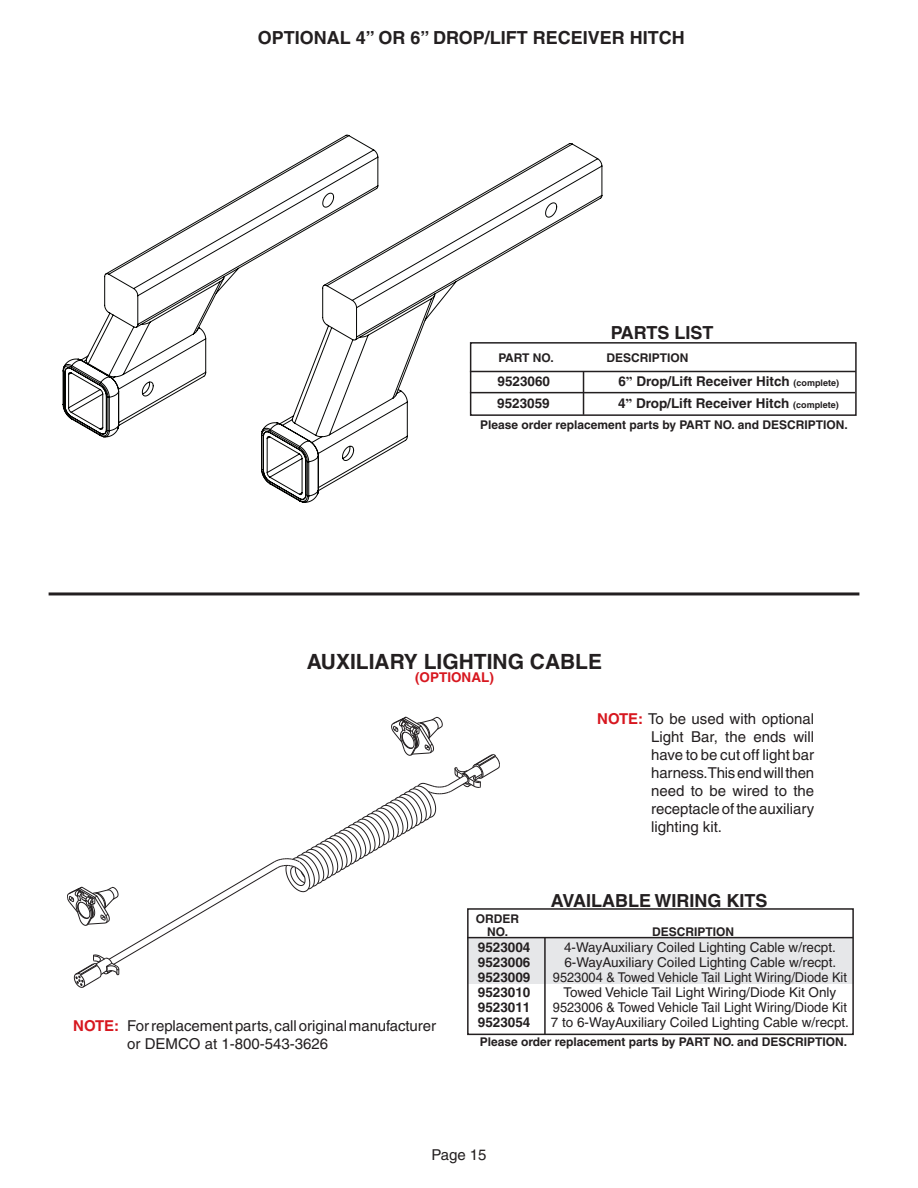
<style>
.page{position:relative;width:918px;height:1188px;background:#fff}
.page>*{position:absolute;margin:0;border:0;box-sizing:border-box;transform-origin:0 0}
.t1{font:700 21px "Helvetica";color:#231f20}
.t2{font:700 18px "Helvetica";color:#231f20}
.t3{font:15px/18px "Helvetica";letter-spacing:-.005em;color:#231f20}
.t4{font:13.5px "Helvetica";color:#231f20}
.t5{font:700 13.5px "Helvetica";color:#231f20}
.t6{font:13.5px "Helvetica";color:#231f20;scale:.95 1}
.t7{font:700 13.5px "Helvetica";color:#d7171f}
.t8{font:700 12px/13.5px "Helvetica";color:#231f20;text-align:center}
.s1{font-family:"Times New Roman"}
.s2{font-size:9px}
.s3{font-weight:700;color:#d7171f}
</style>
<div class="page">
<div style="left:470px;top:342px;width:387px;height:74px;border:2px solid #231f20"></div>
<hr style="left:470px;top:392px;width:385px;height:1px;background:#231f20">
<hr style="left:470px;top:371px;width:386px;height:1px;background:#231f20">
<svg style="left:63px;top:135px;width:300px;height:302px"></svg>
<svg style="left:261px;top:143px;width:342px;height:360px"></svg>
<div style="left:467px;top:938px;width:387px;height:46px;background:#e6e7e9"></div>
<div style="left:467px;top:908px;width:387px;height:127px;border:2px solid #231f20"></div>
<hr style="left:467px;top:937px;width:386px;height:1px;background:#231f20">
<hr style="left:544px;top:938px;width:2px;height:96px;background:#231f20">
<svg style="left:67px;top:717px;width:433px;height:271px"></svg>
<hr style="left:49px;top:592px;width:810px;height:3px;background:#231f20">
<p class="t2" style="left:258px;top:27px;width:27px">Optional</p>
<p class="t2" style="left:356px;top:27px;width:104px">4” or 6” Drop</p>
<p class="t2" style="left:485px;top:27px;width:16px">/lift</p>
<p class="t2" style="left:533px;top:27px;width:12px">recei</p>
<p class="t2" style="left:588px;top:27px;width:54px">ver Hitc</p>
<p class="t2" style="left:672px;top:27px;width:14px">h</p>
<p class="t2" style="left:611px;top:321px;width:104px">PARTS LIST</p>
<p class="t8" style="left:498px;top:351px;width:57px">PART NO.</p>
<p class="t8" style="left:606px;top:351px;width:84px">DESCRIPTION</p>
<p class="t5" style="left:498px;top:373px;width:54px">9523060</p>
<p class="t5" style="left:618px;top:373px;width:222px">6<span class="s1">”</span> Drop/Lift Receiver Hitch <span class="s2">(complete)</span></p>
<p class="t5" style="left:497px;top:395px;width:54px">9523059</p>
<p class="t5" style="left:618px;top:395px;width:222px">4<span class="s1">”</span> Drop/Lift Receiver Hitch <span class="s2">(complete)</span></p>
<p class="t8" style="left:480px;top:418px;width:369px">Please order replacement parts by PART NO. and DESCRIPTION.</p>
<h1 class="t1" style="left:307px;top:649px;width:56px">Auxiliary</h1>
<h1 class="t1" style="left:424px;top:649px;width:64px">lighting</h1>
<h1 class="t1" style="left:530px;top:649px;width:16px">cable</h1>
<p class="t7" style="left:415px;top:669px;width:25px">(Optional</p>
<p class="t7" style="left:489px;top:669px;width:6px">)</p>
<p class="t3" style="left:651px;top:710px;width:165px;text-align:justify;text-indent:-54px"><span class="s3">NOTE:</span> To be used with optional Light Bar, the ends will have to be cut off light bar harness. This end will then need to be wired to the receptacle of the auxiliary lighting kit.</p>
<p class="t3" style="left:127px;top:1017px;width:310px;text-indent:-54px"><span class="s3">NOTE:</span> For replacement parts, call original manufacturer or DEMCO at 1-800-543-3626</p>
<p class="t8" style="left:476px;top:912px;width:45px">ORDER<br>NO.</p>
<p class="t2" style="left:551px;top:890px;width:218px">AVAILABLE WIRING KITS</p>
<p class="t8" style="left:652px;top:925px;width:84px">DESCRIPTION</p>
<p class="t5" style="left:478px;top:939px;width:54px">9523004</p>
<p class="t4" style="left:564px;top:939px;width:273px">4-WayAuxiliary Coiled Lighting Cable w/recpt.</p>
<p class="t5" style="left:478px;top:954px;width:54px">9523006</p>
<p class="t4" style="left:564px;top:954px;width:273px">6-WayAuxiliary Coiled Lighting Cable w/recpt.</p>
<p class="t5" style="left:478px;top:969px;width:54px">9523009</p>
<p class="t6" style="left:553px;top:969px;width:311px">9523004 &amp; Towed Vehicle Tail Light Wiring/Diode Kit</p>
<p class="t5" style="left:478px;top:984px;width:54px">9523010</p>
<p class="t4" style="left:564px;top:984px;width:274px">Towed Vehicle Tail Light Wiring/Diode Kit Only</p>
<p class="t5" style="left:478px;top:999px;width:54px">9523011</p>
<p class="t6" style="left:553px;top:999px;width:311px">9523006 &amp; Towed Vehicle Tail Light Wiring/Diode Kit</p>
<p class="t5" style="left:478px;top:1014px;width:54px">9523054</p>
<p class="t4" style="left:551px;top:1014px;width:300px">7 to 6-WayAuxiliary Coiled Lighting Cable w/recpt.</p>
<p class="t8" style="left:480px;top:1035px;width:369px">Please order replacement parts by PART NO. and DESCRIPTION.</p>
<p class="t3" style="left:431px;top:1145px;width:57px">Page 15</p>
</div>
